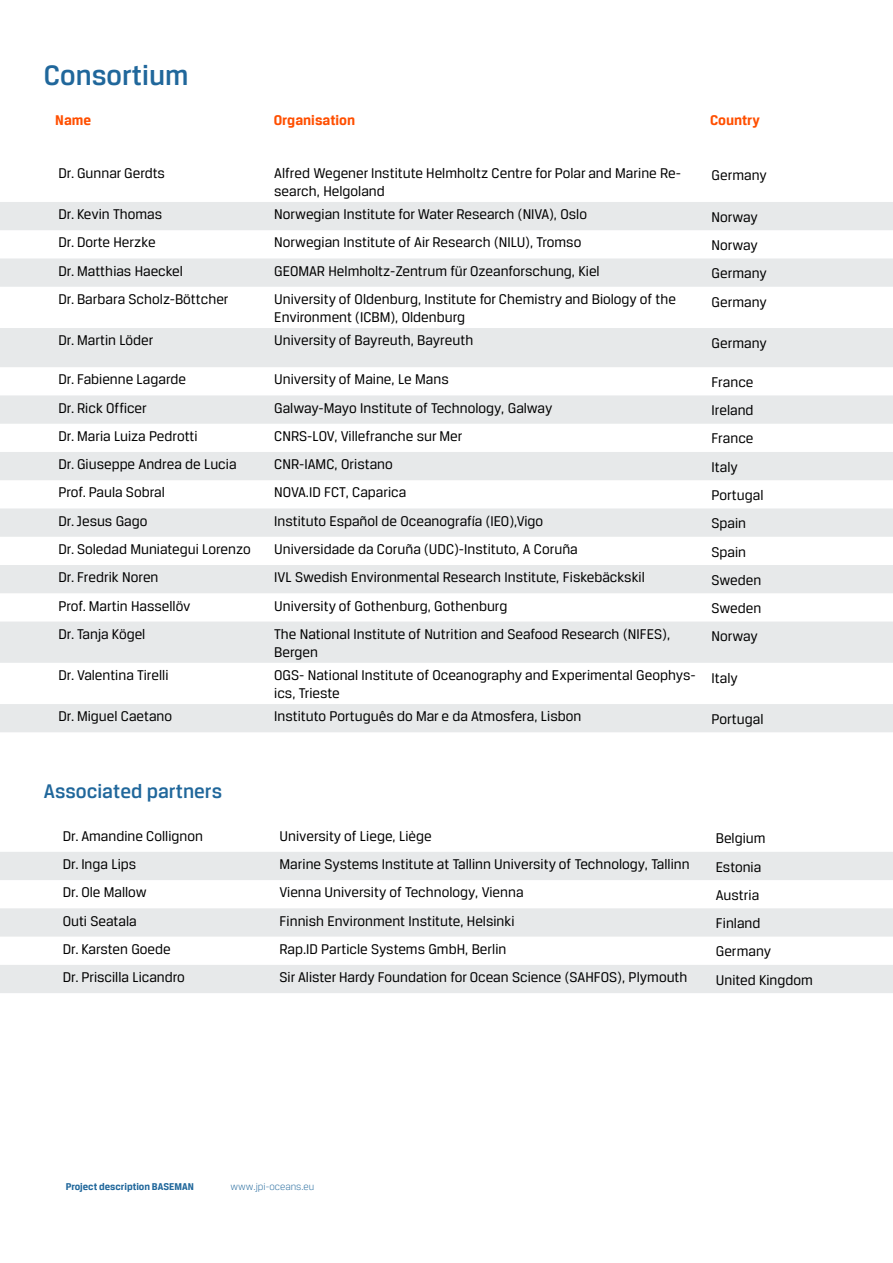
<style>
.page{position:relative;width:893px;height:1263px;background:#fff}
.page>*{position:absolute;margin:0;border:0;box-sizing:border-box;transform-origin:0 0}
.t1{font:500 30px "Breuer Text";color:#20679b}
.t2{font:500 21px "Breuer Text";color:#20679b}
.t3{font:15px/18px "Breuer Text";color:#000}
.t4{font:700 15px "Breuer Text";color:#ff4f00}
.t5{font:700 10.5px "Breuer Text";color:#20679b}
.t6{font:300 10.5px "Breuer Text";color:#20679b}
</style>
<div class="page">
<svg style="left:0;top:202px;width:893px;height:85px;fill:#e7e9ea"></svg>
<svg style="left:0;top:328px;width:893px;height:404px;fill:#e7e9ea"></svg>
<svg style="left:0;top:852px;width:893px;height:84px;fill:#e7e9ea"></svg>
<div style="left:0;top:965px;width:893px;height:28px;background:#e7e9ea"></div>
<p class="t1" style="left:44px;top:59px;width:146px">Consortium</p>
<p class="t4" style="left:55px;top:112px;width:37px">Name</p>
<p class="t4" style="left:274px;top:112px;width:83px">Organisation</p>
<p class="t4" style="left:710px;top:112px;width:51px">Country</p>
<p class="t3" style="left:58px;top:164px;width:108px">Dr. Gunnar Gerdts</p>
<p class="t3" style="left:274px;top:164px;width:408px">Alfred Wegener Institute Helmholtz Centre for Polar and Marine Re&shy;search, Helgoland</p>
<p class="t3" style="left:711px;top:166px;width:57px">Germany</p>
<p class="t3" style="left:58px;top:205px;width:105px">Dr. Kevin Thomas</p>
<p class="t3" style="left:274px;top:205px;width:314px">Norwegian Institute for Water Research (NIVA), Oslo</p>
<p class="t3" style="left:711px;top:208px;width:48px">Norway</p>
<p class="t3" style="left:58px;top:233px;width:99px">Dr. Dorte Herzke</p>
<p class="t3" style="left:274px;top:233px;width:309px">Norwegian Institute of Air Research (NILU), Tromso</p>
<p class="t3" style="left:711px;top:236px;width:48px">Norway</p>
<p class="t3" style="left:58px;top:262px;width:126px">Dr. Matthias Haeckel</p>
<p class="t3" style="left:274px;top:262px;width:327px">GEOMAR Helmholtz-Zentrum für Ozeanforschung, Kiel</p>
<p class="t3" style="left:711px;top:264px;width:57px">Germany</p>
<p class="t3" style="left:58px;top:290px;width:172px">Dr. Barbara Scholz-Böttcher</p>
<p class="t3" style="left:274px;top:290px;width:403px">University of Oldenburg, Institute for Chemistry and Biology of the<br>Environment (ICBM), Oldenburg</p>
<p class="t3" style="left:711px;top:292px;width:57px">Germany</p>
<p class="t3" style="left:58px;top:331px;width:97px">Dr. Martin Löder</p>
<p class="t3" style="left:274px;top:331px;width:201px">University of Bayreuth, Bayreuth</p>
<p class="t3" style="left:711px;top:334px;width:57px">Germany</p>
<p class="t3" style="left:58px;top:370px;width:129px">Dr. Fabienne Lagarde</p>
<p class="t3" style="left:274px;top:370px;width:176px">University of Maine, Le Mans</p>
<p class="t3" style="left:711px;top:373px;width:43px">France</p>
<p class="t3" style="left:58px;top:399px;width:90px">Dr. Rick Officer</p>
<p class="t3" style="left:274px;top:399px;width:280px">Galway-Mayo Institute of Technology, Galway</p>
<p class="t3" style="left:711px;top:401px;width:44px">Ireland</p>
<p class="t3" style="left:58px;top:427px;width:141px">Dr. Maria Luiza Pedrotti</p>
<p class="t3" style="left:274px;top:427px;width:190px">CNRS-LOV, Villefranche sur Mer</p>
<p class="t3" style="left:711px;top:429px;width:43px">France</p>
<p class="t3" style="left:58px;top:455px;width:180px">Dr. Giuseppe Andrea de Lucia</p>
<p class="t3" style="left:274px;top:455px;width:120px">CNR-IAMC, Oristano</p>
<p class="t3" style="left:711px;top:458px;width:28px">Italy</p>
<p class="t3" style="left:58px;top:483px;width:108px">Prof. Paula Sobral</p>
<p class="t3" style="left:274px;top:483px;width:134px">NOVA.ID FCT, Caparica</p>
<p class="t3" style="left:711px;top:486px;width:53px">Portugal</p>
<p class="t3" style="left:58px;top:512px;width:90px">Dr. Jesus Gago</p>
<p class="t3" style="left:274px;top:512px;width:270px">Instituto Español de Oceanografía (IEO),Vigo</p>
<p class="t3" style="left:711px;top:514px;width:36px">Spain</p>
<p class="t3" style="left:58px;top:540px;width:194px">Dr. Soledad Muniategui Lorenzo</p>
<p class="t3" style="left:274px;top:540px;width:305px">Universidade da Coruña (UDC)-Instituto, A Coruña</p>
<p class="t3" style="left:711px;top:542px;width:36px">Spain</p>
<p class="t3" style="left:58px;top:568px;width:102px">Dr. Fredrik Noren</p>
<p class="t3" style="left:274px;top:568px;width:372px">IVL Swedish Environmental Research Institute, Fiskebäckskil</p>
<p class="t3" style="left:711px;top:571px;width:51px">Sweden</p>
<p class="t3" style="left:58px;top:596px;width:134px">Prof. Martin Hassellöv</p>
<p class="t3" style="left:274px;top:596px;width:235px">University of Gothenburg, Gothenburg</p>
<p class="t3" style="left:711px;top:599px;width:51px">Sweden</p>
<p class="t3" style="left:58px;top:625px;width:88px">Dr. Tanja Kögel</p>
<p class="t3" style="left:274px;top:625px;width:397px">The National Institute of Nutrition and Seafood Research (NIFES),<br>Bergen</p>
<p class="t3" style="left:711px;top:627px;width:48px">Norway</p>
<p class="t3" style="left:58px;top:666px;width:112px">Dr. Valentina Tirelli</p>
<p class="t3" style="left:274px;top:666px;width:423px">OGS- National Institute of Oceanography and Experimental Geophys&shy;ics, Trieste</p>
<p class="t3" style="left:711px;top:668px;width:28px">Italy</p>
<p class="t3" style="left:58px;top:707px;width:115px">Dr. Miguel Caetano</p>
<p class="t3" style="left:274px;top:707px;width:309px">Instituto Português do Mar e da Atmosfera, Lisbon</p>
<p class="t3" style="left:711px;top:710px;width:53px">Portugal</p>
<p class="t2" style="left:44px;top:780px;width:180px">Associated partners</p>
<p class="t3" style="left:63px;top:827px;width:142px">Dr. Amandine Collignon</p>
<p class="t3" style="left:280px;top:827px;width:154px">University of Liege, Liège</p>
<p class="t3" style="left:716px;top:829px;width:51px">Belgium</p>
<p class="t3" style="left:63px;top:855px;width:75px">Dr. Inga Lips</p>
<p class="t3" style="left:280px;top:855px;width:412px">Marine Systems Institute at Tallinn University of Technology, Tallinn</p>
<p class="t3" style="left:716px;top:857px;width:47px">Estonia</p>
<p class="t3" style="left:63px;top:883px;width:86px">Dr. Ole Mallow</p>
<p class="t3" style="left:280px;top:883px;width:245px">Vienna University of Technology, Vienna</p>
<p class="t3" style="left:716px;top:886px;width:45px">Austria</p>
<p class="t3" style="left:63px;top:911px;width:75px">Outi Seatala</p>
<p class="t3" style="left:280px;top:911px;width:236px">Finnish Environment Institute, Helsinki</p>
<p class="t3" style="left:716px;top:914px;width:46px">Finland</p>
<p class="t3" style="left:63px;top:940px;width:110px">Dr. Karsten Goede</p>
<p class="t3" style="left:280px;top:940px;width:228px">Rap.ID Particle Systems GmbH, Berlin</p>
<p class="t3" style="left:716px;top:942px;width:57px">Germany</p>
<p class="t3" style="left:63px;top:968px;width:124px">Dr. Priscilla Licandro</p>
<p class="t3" style="left:280px;top:968px;width:410px">Sir Alister Hardy Foundation for Ocean Science (SAHFOS), Plymouth</p>
<p class="t3" style="left:716px;top:970px;width:99px">United Kingdom</p>
<p class="t5" style="left:66px;top:1180px;width:130px">Project description BASEMAN</p>
<p class="t6" style="left:231px;top:1181px;width:85px">www.jpi-oceans.eu</p>
</div>
